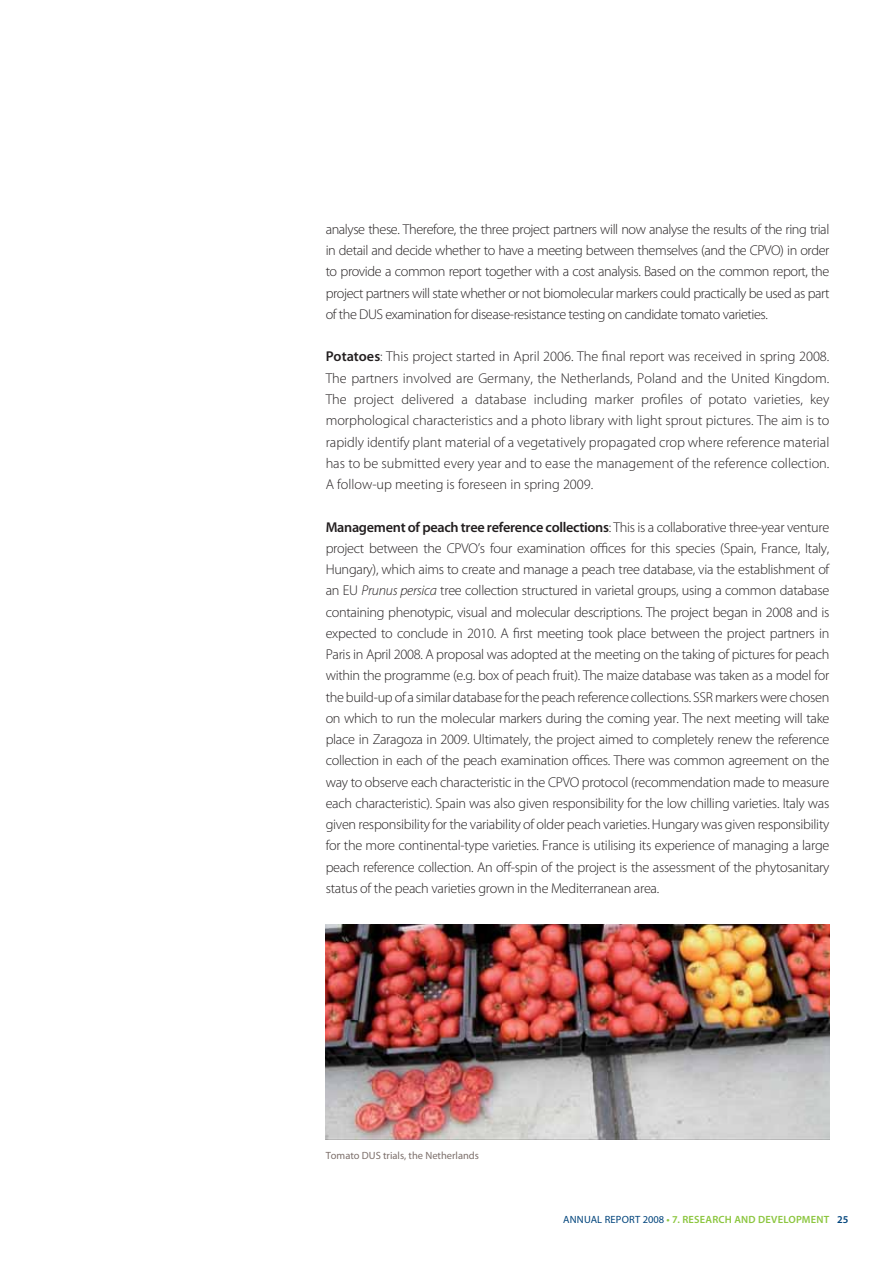
<style>
.page{position:relative;width:893px;height:1263px;background:#fff}
.page>*{position:absolute;margin:0;border:0;box-sizing:border-box;transform-origin:0 0}
.t1{font:300 14.25px/21.3px "Myriad Pro";letter-spacing:-.02em;color:#231f20;text-align:justify}
.t2{font:600 10.5px "Myriad Pro";letter-spacing:.02em;color:#8cc63f}
.t3{font:10.5px "Myriad Pro";color:#7d706c}
.s1{font-weight:600}
.s2{font-style:italic}
.s3{font-weight:400;color:#00447c}
.s4{color:#00447c}
</style>
<div class="page">
<img style="left:325px;top:924px;width:504px;height:215px">
<p class="t1" style="left:325px;top:220px;width:505px">analyse these. Therefore, the three project partners will now analyse the results of the ring trial in detail and decide whether to have a meeting between themselves (and the CPVO) in order to provide a common report together with a cost analysis. Based on the common report, the project partners will state whether or not biomolecular markers could practically be used as part of the DUS examination for disease-resistance testing on candidate tomato varieties.</p>
<p class="t1" style="left:325px;top:348px;width:505px"><span class="s1">Potatoes</span>: This project started in April 2006. The final report was received in spring 2008.<br>The partners involved are Germany, the Netherlands, Poland and the United Kingdom.<br>The project delivered a database including marker profiles of potato varieties, key morphological characteristics and a photo library with light sprout pictures. The aim is to rapidly identify plant material of a vegetatively propagated crop where reference material has to be submitted every year and to ease the management of the reference collection.<br>A follow-up meeting is foreseen in spring 2009.</p>
<p class="t1" style="left:325px;top:518px;width:505px"><span class="s1">Management of peach tree reference collections</span>: This is a collaborative three-year venture project between the CPVO’s four examination offices for this species (Spain, France, Italy, Hungary), which aims to create and manage a peach tree database, via the establishment of an EU <span class="s2">Prunus persica</span> tree collection structured in varietal groups, using a common database containing phenotypic, visual and molecular descriptions. The project began in 2008 and is expected to conclude in 2010. A first meeting took place between the project partners in Paris in April 2008. A proposal was adopted at the meeting on the taking of pictures for peach within the programme (e.g. box of peach fruit). The maize database was taken as a model for the build-up of a similar database for the peach reference collections. SSR markers were chosen on which to run the molecular markers during the coming year. The next meeting will take place in Zaragoza in 2009. Ultimately, the project aimed to completely renew the reference collection in each of the peach examination offices. There was common agreement on the way to observe each characteristic in the CPVO protocol (recommendation made to measure each characteristic). Spain was also given responsibility for the low chilling varieties. Italy was given responsibility for the variability of older peach varieties. Hungary was given responsibility for the more continental-type varieties. France is utilising its experience of managing a large peach reference collection. An off-spin of the project is the assessment of the phytosanitary status of the peach varieties grown in the Mediterranean area.</p>
<p class="t3" style="left:325px;top:1151px;width:155px">Tomato DUS trials, the Netherlands</p>
<p class="t2" style="left:563px;top:1215px;width:287px"><span class="s3">ANNUAL REPORT 2008</span> • 7. RESEARCH AND DEVELOPMENT <span class="s4">25</span></p>
</div>
